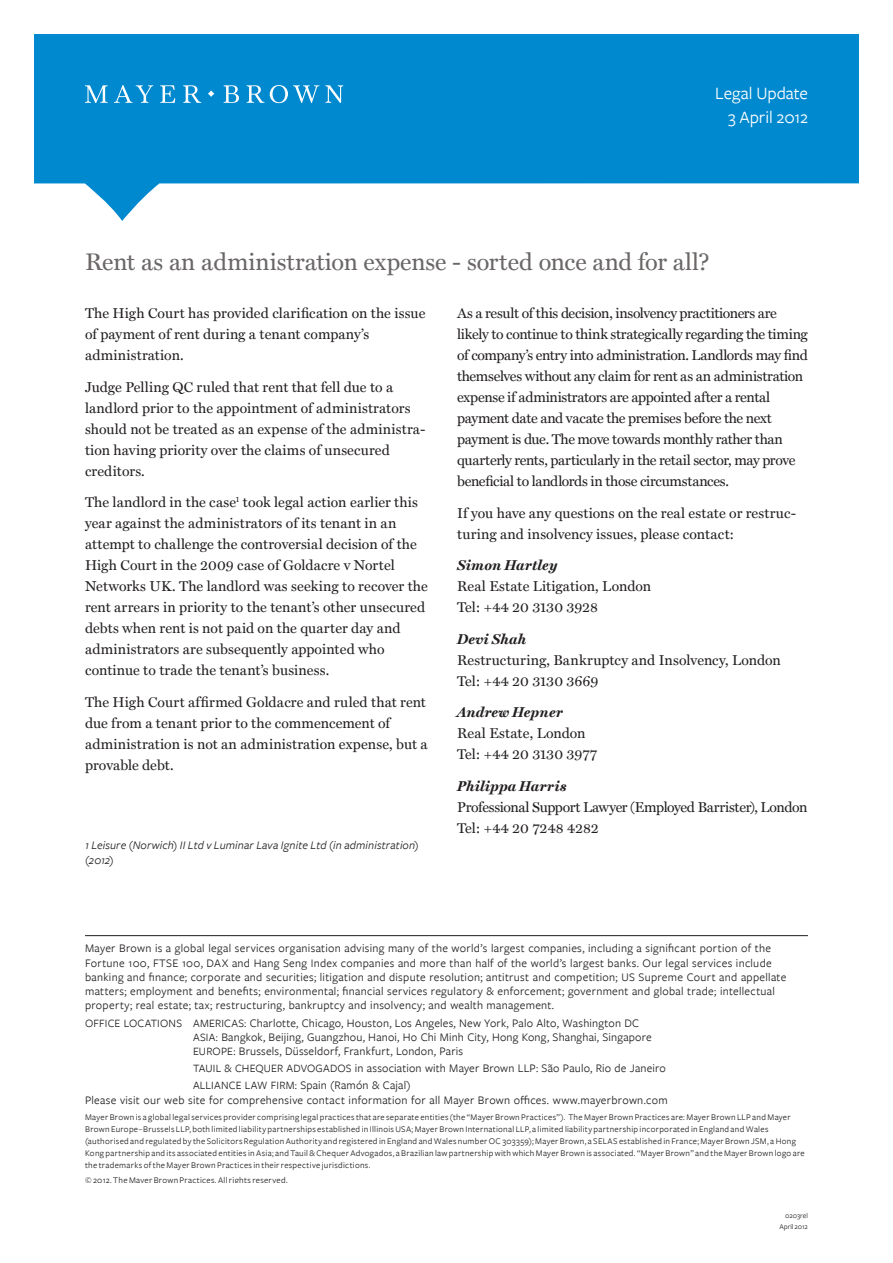
<style>
.page{position:relative;width:893px;height:1263px;background:#fff}
.page>*{position:absolute;margin:0;border:0;box-sizing:border-box;transform-origin:0 0}
.Head{font:24px "Miller Text";color:#6a6766}
.Document_name{font:18px "Freight Sans";color:#fff}
.Date{font:18px "Freight Sans";letter-spacing:-.005em;color:#fff}
.Body_copy{font:14.25px/21px "Miller Text";letter-spacing:-.005em;color:#231f20}
.t1{font:12px/14.2px "Freight Sans";letter-spacing:.025em;color:#231f20}
.Footnote{font:italic 12px/15px "Freight Sans";letter-spacing:.01em;color:#231f20}
.t2{font:9px/12px "Freight Sans";letter-spacing:.035em;color:#231f20}
.London_Addresses{font:7.5px "Freight Sans";color:#231f20}
.s1{font-weight:700;font-style:italic}
.s2{font-size:11.7px}
</style>
<div class="page">
<hr style="left:85px;top:935px;width:723px;height:1px;background:#231f20">
<svg style="left:34px;top:34px;width:825px;height:187px;fill:#0089cf"></svg>
<svg style="left:85px;top:85px;width:258px;height:18px;background:#38a2d9"></svg>
<p class="Document_name" style="left:715px;top:84px;width:94px">Legal Update</p>
<p class="Date" style="left:728px;top:108px;width:81px">3 April 2012</p>
<p class="Head" style="left:85px;top:248px;width:626px">Rent as an administration expense - sorted once and for all?</p>
<p class="Body_copy" style="left:85px;top:303px;width:342px">The High Court has provided clarification on the issue of payment of rent during a tenant company’s administration.</p>
<p class="Body_copy" style="left:85px;top:376px;width:342px">Judge Pelling QC ruled that rent that fell due to a landlord prior to the appointment of administrators should not be treated as an expense of the administra&shy;tion having priority over the claims of unsecured creditors.</p>
<p class="Body_copy" style="left:85px;top:492px;width:344px">The landlord in the case<sup>1</sup> took legal action earlier this year against the administrators of its tenant in an attempt to challenge the controversial decision of the High Court in the 2009 case of Goldacre v Nortel Networks UK. The landlord was seeking to recover the rent arrears in priority to the tenant’s other unsecured debts when rent is not paid on the quarter day and administrators are subsequently appointed who continue to trade the tenant’s business.</p>
<p class="Body_copy" style="left:85px;top:691px;width:344px">The High Court affirmed Goldacre and ruled that rent due from a tenant prior to the commencement of administration is not an administration expense, but a provable debt.</p>
<p class="Body_copy" style="left:457px;top:303px;width:352px">As a result of this decision, insolvency practitioners are likely to continue to think strategically regarding the timing of company’s entry into administration. Landlords may find themselves without any claim for rent as an administration expense if administrators are appointed after a rental payment date and vacate the premises before the next payment is due. The move towards monthly rather than quarterly rents, particularly in the retail sector, may prove beneficial to landlords in those circumstances.</p>
<p class="Body_copy" style="left:457px;top:502px;width:340px">If you have any questions on the real estate or restruc&shy;turing and insolvency issues, please contact:</p>
<p class="Body_copy" style="left:457px;top:555px;width:196px"><span class="s1">Simon Hartley<br></span>Real Estate Litigation, London<br>Tel: +44 20 3130 3928</p>
<p class="Body_copy" style="left:457px;top:628px;width:325px"><span class="s1">Devi Shah<br></span>Restructuring, Bankruptcy and Insolvency, London<br>Tel: +44 20 3130 3669</p>
<p class="Body_copy" style="left:457px;top:702px;width:142px"><span class="s1">Andrew Hepner<br></span>Real Estate, London<br>Tel: +44 20 3130 3977</p>
<p class="Body_copy" style="left:457px;top:775px;width:352px"><span class="s1">Philippa Harris<br></span>Professional Support Lawyer (Employed Barrister), London<br>Tel: +44 20 7248 4282</p>
<p class="Footnote" style="left:85px;top:837px;width:335px">1 Leisure (Norwich) II Ltd v Luminar Lava Ignite Ltd (in administration) (2012)</p>
<p class="t1" style="left:85px;top:941px;width:703px">Mayer Brown is a global legal services organisation advising many of the world’s largest companies, including a significant portion of the Fortune 100, FTSE 100, DAX and Hang Seng Index companies and more than half of the world’s largest banks. Our legal services include banking and finance; corporate and securities; litigation and dispute resolution; antitrust and competition; US Supreme Court and appellate matters; employment and benefits; environmental; financial services regulatory &amp; enforcement; government and global trade; intellectual property; real estate; tax; restructuring, bankruptcy and insolvency; and wealth management.</p>
<p class="t1" style="left:193px;top:1016px;width:460px;text-indent:-108px"><span class="s2">OFFICE LOCATIONS AMERICAS:</span> Charlotte, Chicago, Houston, Los Angeles, New York, Palo Alto, Washington DC<br><span class="s2">ASIA:</span> Bangkok, Beijing, Guangzhou, Hanoi, Ho Chi Minh City, Hong Kong, Shanghai, Singapore<br><span class="s2">EUROPE:</span> Brussels, Düsseldorf, Frankfurt, London, Paris</p>
<p class="t1" style="left:193px;top:1061px;width:474px"><span class="s2">TAUIL &amp; CHEQUER ADVOGADOS</span> in association with Mayer Brown LLP: São Paulo, Rio de Janeiro</p>
<p class="t1" style="left:193px;top:1078px;width:219px"><span class="s2">ALLIANCE LAW FIRM:</span> Spain (Ramón &amp; Cajal)</p>
<p class="t1" style="left:85px;top:1094px;width:584px">Please visit our web site for comprehensive contact information for all Mayer Brown offices. www.mayerbrown.com</p>
<p class="t2" style="left:85px;top:1111px;width:721px">Mayer Brown is a global legal services provider comprising legal practices that are separate entities (the “Mayer Brown Practices”). The Mayer Brown Practices are: Mayer Brown LLP and Mayer Brown Europe–Brussels LLP, both limited liability partnerships established in Illinois USA; Mayer Brown International LLP, a limited liability partnership incorporated in England and Wales (authorised and regulated by the Solicitors Regulation Authority and registered in England and Wales number OC 303359); Mayer Brown, a SELAS established in France; Mayer Brown JSM, a Hong Kong partnership and its associated entities in Asia; and Tauil &amp; Chequer Advogados, a Brazilian law partnership with which Mayer Brown is associated. “Mayer Brown” and the Mayer Brown logo are the trademarks of the Mayer Brown Practices in their respective jurisdictions.</p>
<p class="t2" style="left:85px;top:1174px;width:204px">© 2012. The Mayer Brown Practices. All rights reserved.</p>
<p class="London_Addresses" style="left:785px;top:1212px;width:24px">0203rel</p>
<p class="London_Addresses" style="left:779px;top:1222px;width:30px">April 2012</p>
</div>
